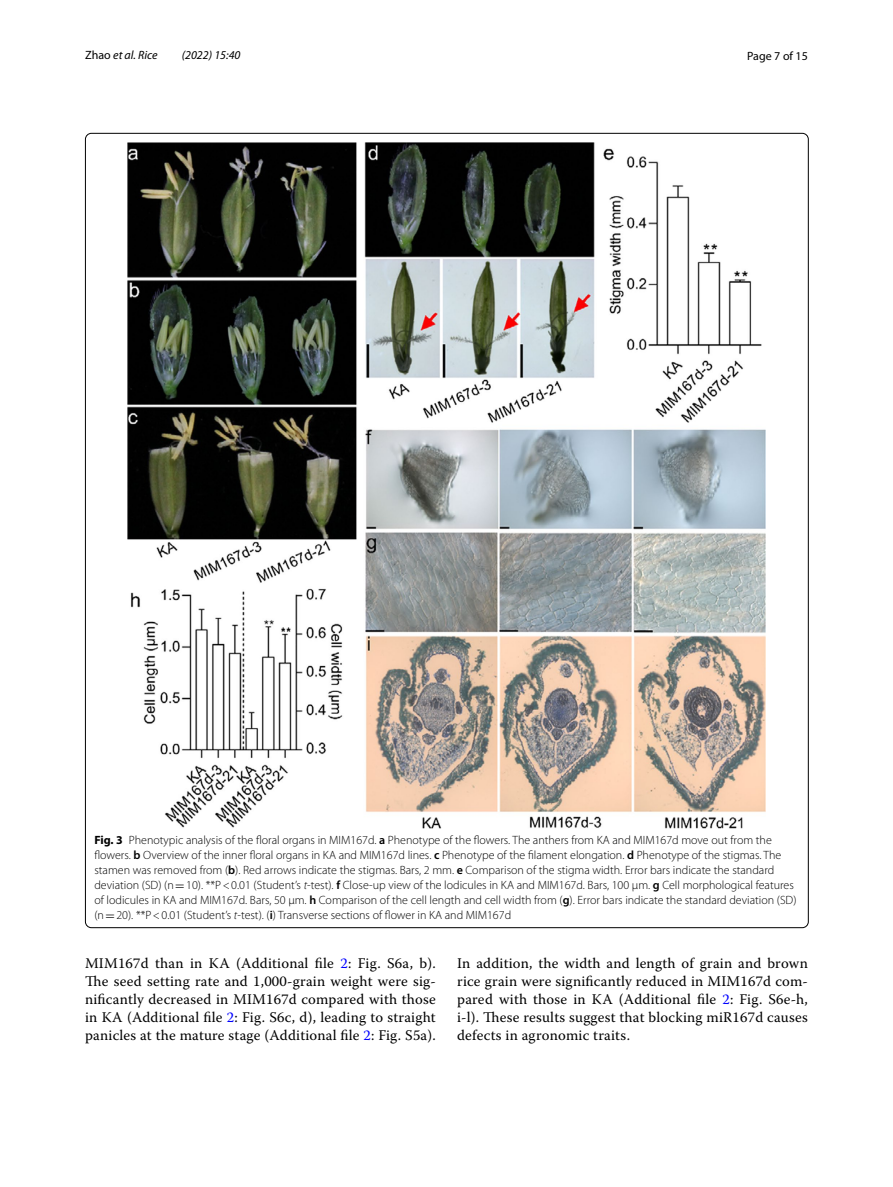
<style>
.page{position:relative;width:893px;height:1187px;background:#fff}
.page>*{position:absolute;margin:0;border:0;box-sizing:border-box;transform-origin:0 0}
.t1{font:14.7px/18px "Warnock Pro";letter-spacing:.015em;color:#000;text-align:justify}
.t2{font:300 12px/15px "Myriad Pro";color:#000}
.t3{font:italic 12px "Myriad Pro";color:#000}
.t4{font:12px "Myriad Pro";color:#000}
.s1{font-style:normal}
.s2{font-weight:700}
.s3{font-weight:600}
.s4{font-family:"MTSY";font-weight:400}
.s5{font-style:italic}
.s6{color:#00f}
</style>
<div class="page">
<img style="left:128px;top:142px;width:638px;height:686px">
<p class="t3" style="left:85px;top:48px;width:74px"><span class="s1">Zhao</span> et al. Rice</p>
<p class="t3" style="left:182px;top:48px;width:60px">(2022) 15:40</p>
<p class="t4" style="left:747px;top:48px;width:62px">Page 7 of 15</p>
<p class="t2" style="left:94px;top:832px;width:704px"><span class="s2">Fig. 3</span> Phenotypic analysis of the floral organs in MIM167d. <span class="s3">a</span> Phenotype of the flowers. The anthers from KA and MIM167d move out from the flowers. <span class="s3">b</span> Overview of the inner floral organs in KA and MIM167d lines. <span class="s3">c</span> Phenotype of the filament elongation. <span class="s3">d</span> Phenotype of the stigmas. The stamen was removed from (<span class="s3">b</span>). Red arrows indicate the stigmas. Bars, 2 mm. <span class="s3">e</span> Comparison of the stigma width. Error bars indicate the standard deviation (SD) (n<span class="s4">=</span>10). **P&lt;0.01 (Student’s <span class="s5">t</span>-test). <span class="s3">f</span> Close-up view of the lodicules in KA and MIM167d. Bars, 100 μm. <span class="s3">g</span> Cell morphological features of lodicules in KA and MIM167d. Bars, 50 μm. <span class="s3">h</span> Comparison of the cell length and cell width from (<span class="s3">g</span>). Error bars indicate the standard deviation (SD) (n<span class="s4">=</span>20). **P&lt;0.01 (Student’s <span class="s5">t</span>-test). (<span class="s3">i</span>) Transverse sections of flower in KA and MIM167d</p>
<p class="t1" style="left:85px;top:954px;width:352px">MIM167d than in KA (Additional file <span class="s6">2</span>: Fig. S6a, b).<br>The seed setting rate and 1,000-grain weight were sig&shy;nificantly decreased in MIM167d compared with those in KA (Additional file <span class="s6">2</span>: Fig. S6c, d), leading to straight panicles at the mature stage (Additional file <span class="s6">2</span>: Fig. S5a).</p>
<p class="t1" style="left:457px;top:954px;width:352px">In addition, the width and length of grain and brown rice grain were significantly reduced in MIM167d com&shy;pared with those in KA (Additional file <span class="s6">2</span>: Fig. S6e-h, i-l). These results suggest that blocking miR167d causes defects in agronomic traits.</p>
</div>
